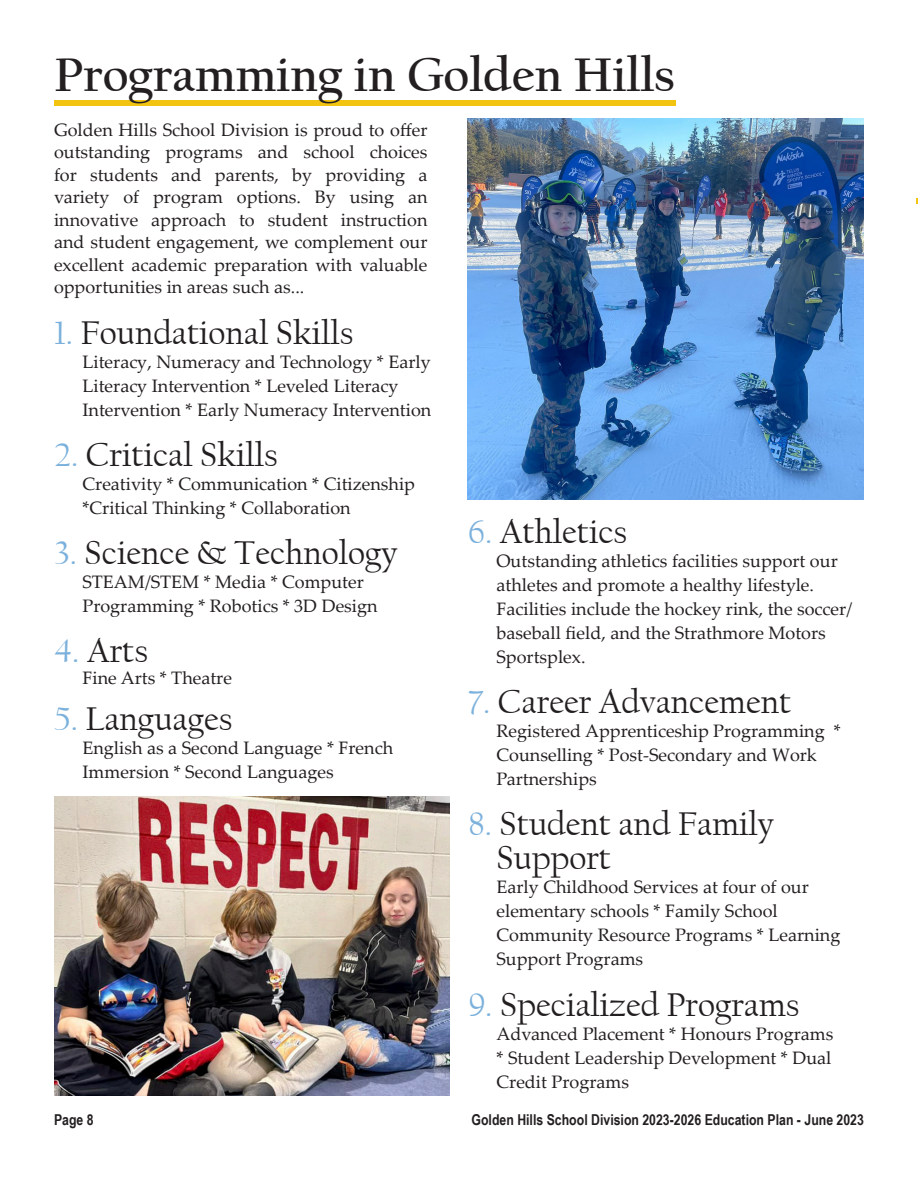
<style>
.page{position:relative;width:918px;height:1188px;background:#fff}
.page>*{position:absolute;margin:0;border:0;box-sizing:border-box;transform-origin:0 0}
.t1{font:700 49.5px "Californian FB";color:#231f20}
.t2{font:34.5px "Californian FB";color:#231f20}
.t3{font:18px/24px "Palatino Linotype";color:#231f20}
.t4{font:700 15px "Arial Narrow";color:#231f20}
.s1{color:#7bb1dc}
</style>
<div class="page">
<img style="left:468px;top:119px;width:396px;height:380px">
<img style="left:54px;top:796px;width:395px;height:300px">
<div style="left:54px;top:101px;width:622px;height:5px;background:#f2c40f"></div>
<p class="t1" style="left:54px;top:47px;width:622px">Programming in Golden Hills</p>
<p class="t3" style="left:54px;top:118px;width:375px;line-height:22.5px;text-align:justify">Golden Hills School Division is proud to offer outstanding programs and school choices for students and parents, by providing a variety of program options. By using an innovative approach to student instruction and student engagement, we complement our excellent academic preparation with valuable opportunities in areas such as...</p>
<p class="t2" style="left:54px;top:313px;width:301px"><span class="s1">1.</span> Foundational Skills</p>
<p class="t3" style="left:82px;top:349px;width:350px">Literacy, Numeracy and Technology * Early<br>Literacy Intervention * Leveled Literacy<br>Intervention * Early Numeracy Intervention</p>
<p class="t2" style="left:54px;top:436px;width:225px"><span class="s1">2.</span> Critical Skills</p>
<p class="t3" style="left:82px;top:471px;width:334px">Creativity * Communication * Citizenship *Critical Thinking * Collaboration</p>
<p class="t2" style="left:54px;top:533px;width:345px"><span class="s1">3.</span> Science &amp; Technology</p>
<p class="t3" style="left:82px;top:569px;width:297px">STEAM/STEM * Media * Computer<br>Programming * Robotics * 3D Design</p>
<p class="t2" style="left:54px;top:632px;width:96px"><span class="s1">4.</span> Arts</p>
<p class="t3" style="left:82px;top:665px;width:151px">Fine Arts * Theatre</p>
<p class="t2" style="left:54px;top:699px;width:180px"><span class="s1">5.</span> Languages</p>
<p class="t3" style="left:82px;top:735px;width:312px">English as a Second Language * French<br>Immersion * Second Languages</p>
<p class="t2" style="left:468px;top:513px;width:161px"><span class="s1">6.</span> Athletics</p>
<p class="t3" style="left:496px;top:548px;width:357px">Outstanding athletics facilities support our athletes and promote a healthy lifestyle.<br>Facilities include the hockey rink, the soccer/ baseball field, and the Strathmore Motors Sportsplex.</p>
<p class="t2" style="left:468px;top:683px;width:325px"><span class="s1">7.</span> Career Advancement</p>
<p class="t3" style="left:496px;top:719px;width:346px">Registered Apprenticeship Programming *<br>Counselling * Post-Secondary and Work<br>Partnerships</p>
<p class="t2" style="left:468px;top:805px;width:307px"><span class="s1">8.</span> Student and Family</p>
<p class="t2" style="left:496px;top:839px;width:116px">Support</p>
<p class="t3" style="left:496px;top:875px;width:345px">Early Childhood Services at four of our elementary schools * Family School Community Resource Programs * Learning Support Programs</p>
<p class="t2" style="left:468px;top:985px;width:333px"><span class="s1">9.</span> Specialized Programs</p>
<p class="t3" style="left:496px;top:1021px;width:338px;text-align:justify">Advanced Placement * Honours Programs * Student Leadership Development * Dual Credit Programs</p>
<p class="t4" style="left:54px;top:1108px;width:41px">Page 8</p>
<p class="t4" style="left:472px;top:1108px;width:394px">Golden Hills School Division 2023-2026 Education Plan - June 2023</p>
</div>
